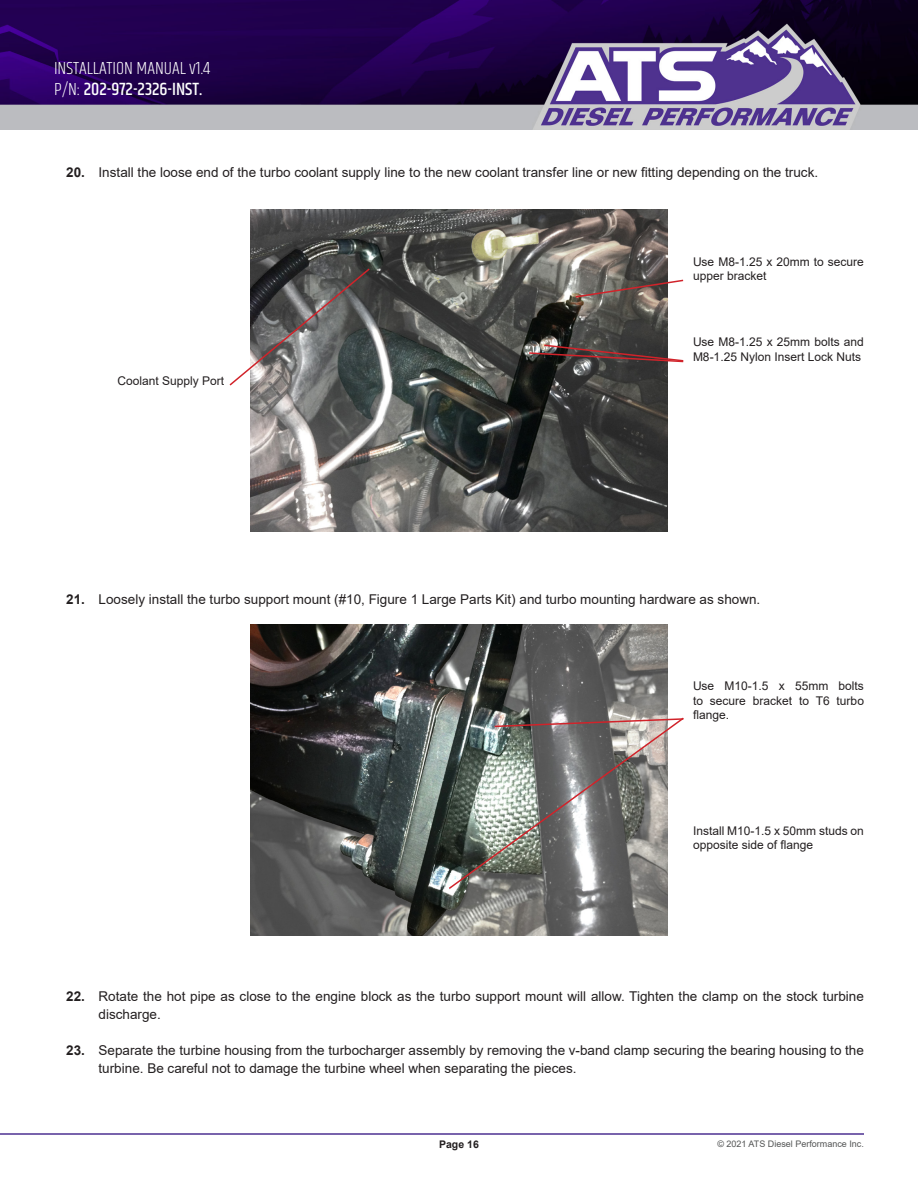
<style>
.page{position:relative;width:918px;height:1188px;background:#fff}
.page>*{position:absolute;margin:0;border:0;box-sizing:border-box;transform-origin:0 0}
.t1{font:300 18px "Khand";color:#fff}
.t2{font:500 18px "Khand";color:#fff}
.t3{font:13.5px/18px "Arial";color:#231f20}
.t4{font:700 13.5px "Arial";color:#231f20}
.t5{font:12px/14.4px "Arial";color:#231f20}
.t6{font:700 10.5px "Arial";color:#231f20}
.t7{font:9px "Arial";color:#545555}
.s1{font-weight:300}
</style>
<div class="page">
<img style="left:0;top:0;width:918px;height:130px">
<hr style="left:0;top:1133px;width:864px;height:2px;background:#4c3091">
<img style="left:251px;top:625px;width:416px;height:311px">
<img style="left:251px;top:209px;width:416px;height:323px">
<svg style="left:574px;top:279px;width:110px;height:20px;background:#857570"></svg>
<svg style="left:528px;top:344px;width:156px;height:19px;background:#684f4e"></svg>
<svg style="left:229px;top:267px;width:142px;height:120px"></svg>
<svg style="left:447px;top:716px;width:237px;height:175px;background:#8c8c89"></svg>
<p class="t1" style="left:54px;top:57px;width:158px">INSTALLATION MANUAL v1.4</p>
<p class="t2" style="left:54px;top:78px;width:150px"><span class="s1">P/N:</span> 202-972-2326-INST.</p>
<p class="t4" style="left:66px;top:163px;width:20px">20.</p>
<p class="t3" style="left:99px;top:163px;width:721px">Install the loose end of the turbo coolant supply line to the new coolant transfer line or new fitting depending on the truck.</p>
<p class="t5" style="left:118px;top:373px;width:108px">Coolant Supply Port</p>
<p class="t5" style="left:693px;top:254px;width:172px">Use M8-1.25 x 20mm to secure upper bracket</p>
<p class="t5" style="left:693px;top:335px;width:172px">Use M8-1.25 x 25mm bolts and<br>M8-1.25 Nylon Insert Lock Nuts</p>
<p class="t4" style="left:66px;top:590px;width:20px">21.</p>
<p class="t3" style="left:99px;top:590px;width:663px">Loosely install the turbo support mount (#10, Figure 1 Large Parts Kit) and turbo mounting hardware as shown.</p>
<p class="t5" style="left:693px;top:679px;width:173px;text-align:justify">Use M10-1.5 x 55mm bolts to secure bracket to T6 turbo flange.</p>
<p class="t5" style="left:693px;top:823px;width:172px">Install M10-1.5 x 50mm studs on opposite side of flange</p>
<p class="t4" style="left:66px;top:987px;width:20px">22.</p>
<p class="t4" style="left:66px;top:1041px;width:20px">23.</p>
<p class="t3" style="left:99px;top:987px;width:767px">Rotate the hot pipe as close to the engine block as the turbo support mount will allow. Tighten the clamp on the stock turbine discharge.</p>
<p class="t3" style="left:99px;top:1041px;width:767px">Separate the turbine housing from the turbocharger assembly by removing the v-band clamp securing the bearing housing to the turbine. Be careful not to damage the turbine wheel when separating the pieces.</p>
<p class="t6" style="left:439px;top:1137px;width:41px">Page 16</p>
<p class="t7" style="left:717px;top:1138px;width:148px">© 2021 ATS Diesel Performance Inc.</p>
</div>
